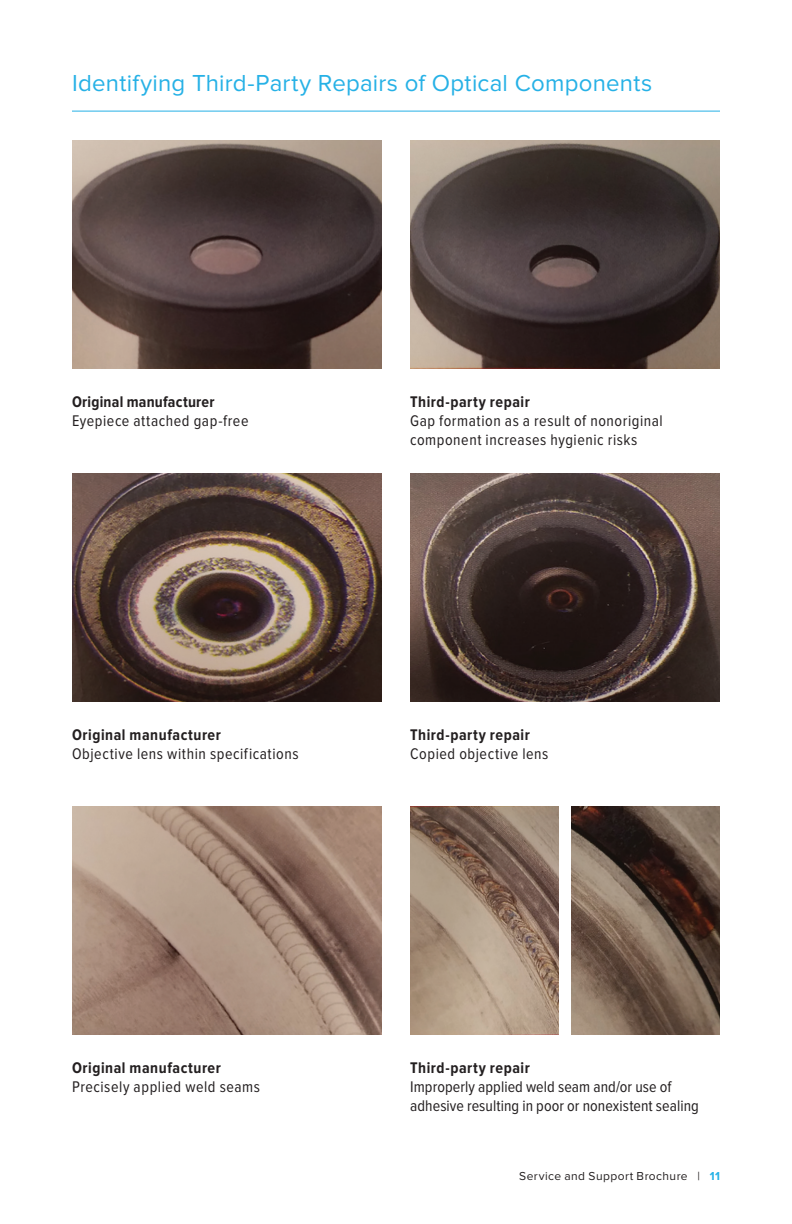
<style>
.page{position:relative;width:792px;height:1224px;background:#fff}
.page>*{position:absolute;margin:0;border:0;box-sizing:border-box;transform-origin:0 0}
._05_Content_Subline{font:24px "Proxima Nova";letter-spacing:.01em;color:#26b1e6}
._15_Position_Spelling_black{font:16px/19.2px "Proxima Nova Cond";letter-spacing:.035em;color:#231f20}
._15_Position_Spelling_black-2{font:700 16px "Proxima Nova Cond";letter-spacing:.035em;color:#231f20}
._15_Position_Spelling_black-3{font:16px/19.2px "Proxima Nova Cond";letter-spacing:.005em;color:#231f20}
._15_Position_Spelling_black-4{font:700 16px "Proxima Nova Cond";letter-spacing:.015em;color:#231f20}
.t1{font:12px "Proxima Nova";letter-spacing:.035em;color:#231f20}
.s1{font-weight:700;color:#26b1e6}
</style>
<div class="page">
<hr style="left:72px;top:111px;width:648px;height:1px;background:#26b1e6">
<img style="left:72px;top:140px;width:310px;height:228px">
<img style="left:72px;top:473px;width:310px;height:229px">
<img style="left:72px;top:806px;width:310px;height:229px">
<img style="left:410px;top:140px;width:310px;height:228px">
<img style="left:410px;top:473px;width:310px;height:229px">
<img style="left:410px;top:806px;width:149px;height:229px">
<img style="left:571px;top:806px;width:149px;height:229px">
<p class="_05_Content_Subline" style="left:72px;top:69px;width:582px">Identifying Third-Party Repairs of Optical Components</p>
<p class="_15_Position_Spelling_black-4" style="left:72px;top:392px;width:144px">Original manufacturer</p>
<p class="_15_Position_Spelling_black" style="left:72px;top:411px;width:178px">Eyepiece attached gap-free</p>
<p class="_15_Position_Spelling_black-2" style="left:72px;top:726px;width:150px">Original manufacturer</p>
<p class="_15_Position_Spelling_black" style="left:72px;top:744px;width:228px">Objective lens within specifications</p>
<p class="_15_Position_Spelling_black-2" style="left:410px;top:392px;width:121px">Third-party repair</p>
<p class="_15_Position_Spelling_black" style="left:410px;top:411px;width:254px">Gap formation as a result of nonoriginal component increases hygienic risks</p>
<p class="_15_Position_Spelling_black-2" style="left:410px;top:726px;width:121px">Third-party repair</p>
<p class="_15_Position_Spelling_black" style="left:410px;top:744px;width:140px">Copied objective lens</p>
<p class="_15_Position_Spelling_black-2" style="left:72px;top:1059px;width:150px">Original manufacturer</p>
<p class="_15_Position_Spelling_black" style="left:72px;top:1078px;width:190px">Precisely applied weld seams</p>
<p class="_15_Position_Spelling_black-2" style="left:410px;top:1059px;width:121px">Third-party repair</p>
<p class="_15_Position_Spelling_black-3" style="left:410px;top:1078px;width:290px">Improperly applied weld seam and/or use of adhesive resulting in poor or nonexistent sealing</p>
<p class="t1" style="left:519px;top:1169px;width:202px">Service and Support Brochure | <span class="s1">11</span></p>
</div>
